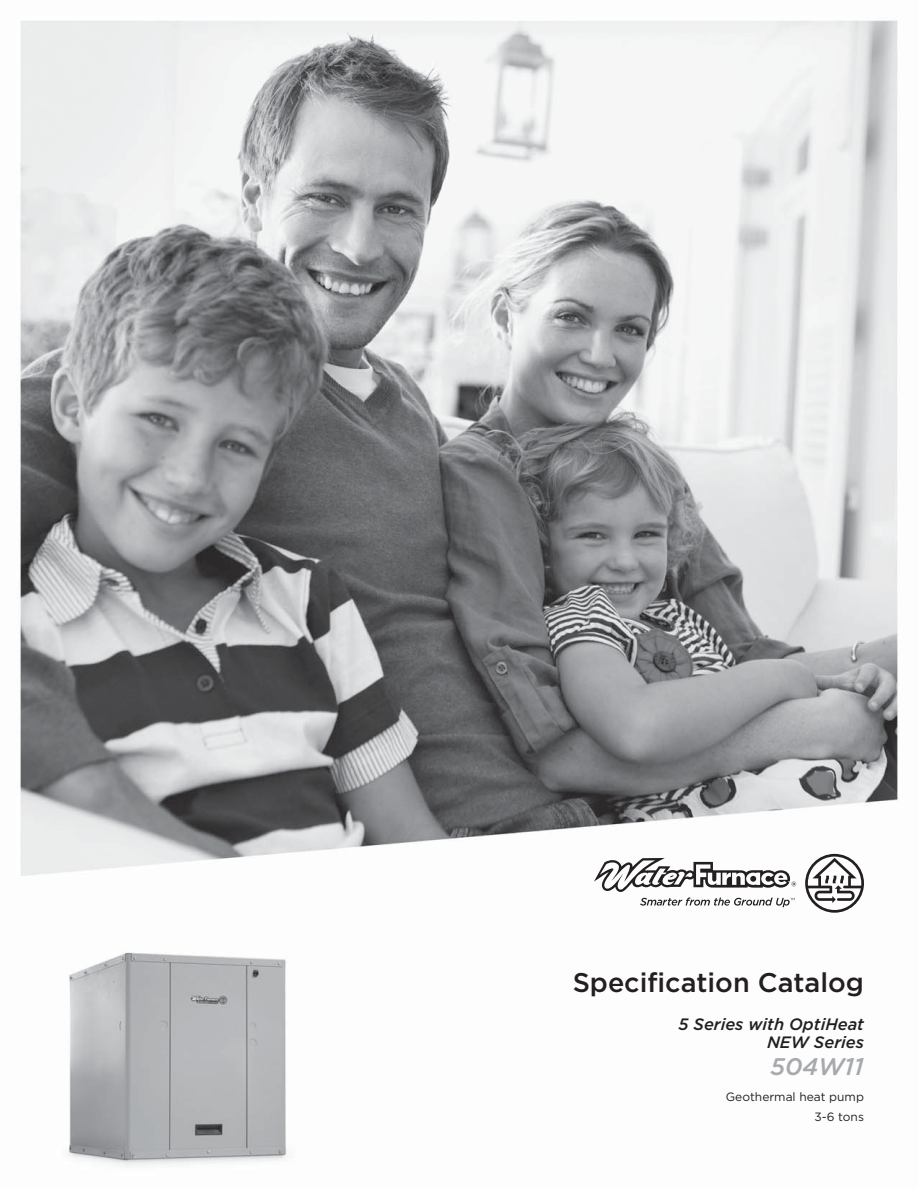
<style>
.page{position:relative;width:918px;height:1188px;background:#fff}
.page>*{position:absolute;margin:0;border:0;box-sizing:border-box;transform-origin:0 0}
.t1{font:500 27px "Gotham";color:#231f20}
.t2{font:italic 500 24px "Gotham";color:#a7a9ac}
.t3{font:italic 500 16.5px/17.2px "Gotham";color:#231f20;text-align:right}
.t4{font:12px/20.5px "Gotham";color:#231f20;text-align:right}
</style>
<div class="page">
<img style="left:20px;top:20px;width:878px;height:1147px">
<svg style="left:805px;top:854px;width:59px;height:59px"></svg>
<svg style="left:594px;top:858px;width:202px;height:49px"></svg>
<h1 class="t1" style="left:573px;top:972px;width:293px">Specification Catalog</h1>
<p class="t3" style="left:679px;top:1017px;width:187px">5 Series with OptiHeat<br>NEW Series</p>
<h2 class="t2" style="left:771px;top:1057px;width:95px">504W11</h2>
<p class="t4" style="left:726px;top:1087px;width:140px">Geothermal heat pump<br>3-6 tons</p>
</div>
